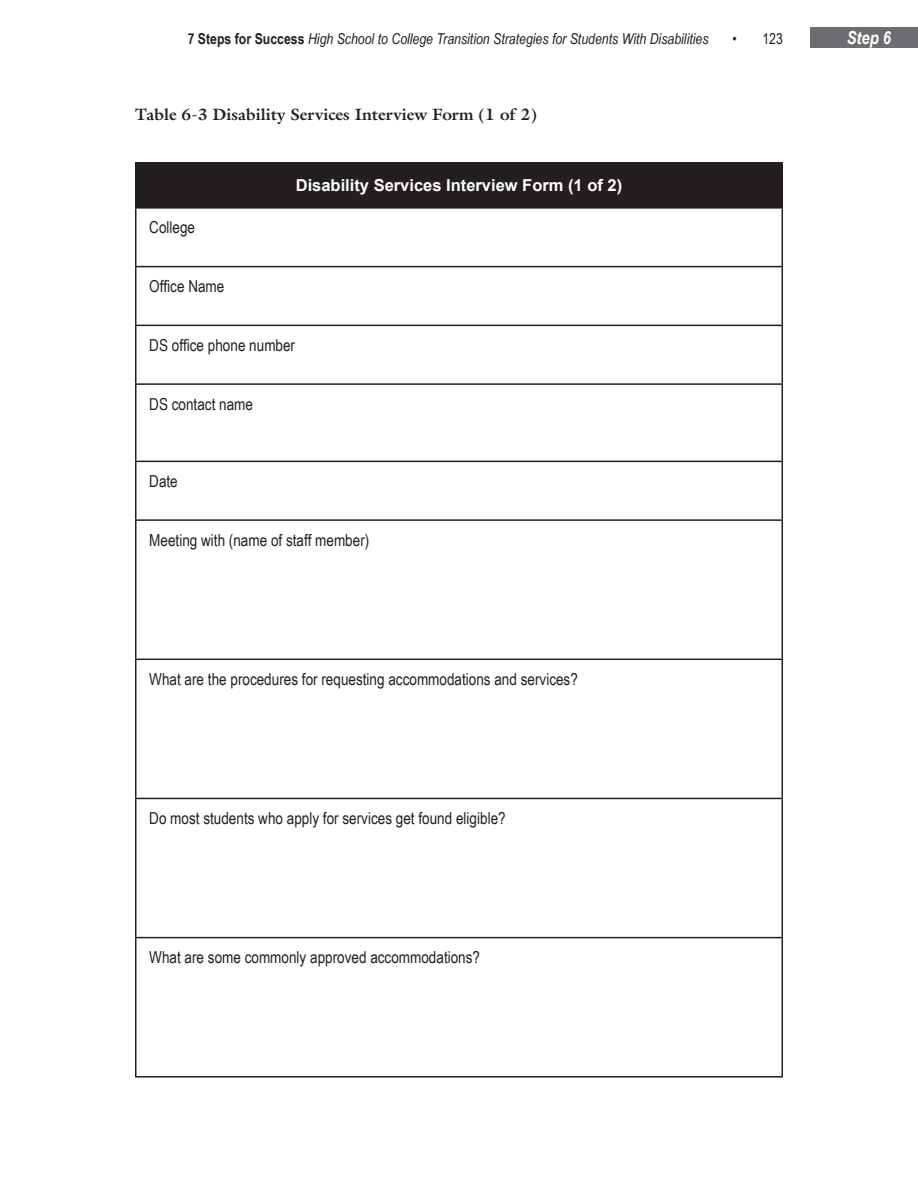
<style>
.page{position:relative;width:918px;height:1188px;background:#fff}
.page>*{position:absolute;margin:0;border:0;box-sizing:border-box;transform-origin:0 0}
.t1{font:italic 700 18px "Arial Narrow";color:#fff}
.t2{font:16.5px "Arial Narrow";color:#231f20}
.t3{font:700 16.5px "Galliard";color:#231f20}
.t4{font:700 16.5px "Arial";color:#fff}
.t5{font:italic 15px "Arial Narrow";color:#231f20}
.t6{font:15px "Arial Narrow";color:#231f20}
.s1{font-weight:700;font-style:normal}
</style>
<div class="page">
<div style="left:810px;top:27px;width:108px;height:20px;background:#6c6d70"></div>
<div style="left:136px;top:163px;width:646px;height:45px;background:#231f20"></div>
<hr style="left:135px;top:162px;width:648px;height:2px;background:#231f20">
<hr style="left:135px;top:164px;width:1px;height:43px;background:#231f20">
<hr style="left:782px;top:164px;width:1px;height:43px;background:#231f20">
<hr style="left:135px;top:207px;width:648px;height:2px;background:#231f20">
<hr style="left:135px;top:209px;width:1px;height:57px;background:#231f20">
<hr style="left:782px;top:209px;width:1px;height:57px;background:#231f20">
<hr style="left:135px;top:266px;width:648px;height:1px;background:#231f20">
<hr style="left:135px;top:267px;width:1px;height:58px;background:#231f20">
<hr style="left:782px;top:267px;width:1px;height:58px;background:#231f20">
<hr style="left:135px;top:325px;width:648px;height:1px;background:#231f20">
<hr style="left:135px;top:326px;width:1px;height:57px;background:#231f20">
<hr style="left:782px;top:326px;width:1px;height:57px;background:#231f20">
<hr style="left:135px;top:383px;width:648px;height:2px;background:#231f20">
<hr style="left:135px;top:385px;width:1px;height:76px;background:#231f20">
<hr style="left:782px;top:385px;width:1px;height:76px;background:#231f20">
<hr style="left:135px;top:461px;width:648px;height:1px;background:#231f20">
<hr style="left:135px;top:462px;width:1px;height:57px;background:#231f20">
<hr style="left:782px;top:462px;width:1px;height:57px;background:#231f20">
<hr style="left:135px;top:519px;width:648px;height:2px;background:#231f20">
<hr style="left:135px;top:521px;width:1px;height:138px;background:#231f20">
<hr style="left:782px;top:521px;width:1px;height:138px;background:#231f20">
<hr style="left:135px;top:659px;width:648px;height:1px;background:#231f20">
<hr style="left:135px;top:660px;width:1px;height:138px;background:#231f20">
<hr style="left:782px;top:660px;width:1px;height:138px;background:#231f20">
<hr style="left:135px;top:798px;width:648px;height:1px;background:#231f20">
<hr style="left:135px;top:799px;width:1px;height:138px;background:#231f20">
<hr style="left:782px;top:799px;width:1px;height:138px;background:#231f20">
<hr style="left:135px;top:937px;width:648px;height:1px;background:#231f20">
<hr style="left:135px;top:938px;width:1px;height:138px;background:#231f20">
<hr style="left:782px;top:938px;width:1px;height:138px;background:#231f20">
<hr style="left:135px;top:1076px;width:648px;height:2px;background:#231f20">
<p class="t5" style="left:188px;top:28px;width:522px"><span class="s1">7 Steps for Success</span> High School to College Transition Strategies for Students With Disabilities</p>
<p class="t6" style="left:733px;top:28px;width:52px">• 123</p>
<p class="t1" style="left:847px;top:24px;width:46px">Step 6</p>
<p class="t3" style="left:135px;top:103px;width:404px">Table 6-3 Disability Services Interview Form (1 of 2)</p>
<p class="t2" style="left:149px;top:215px;width:47px">College</p>
<p class="t2" style="left:149px;top:274px;width:77px">Office Name</p>
<p class="t4" style="left:296px;top:175px;width:328px">Disability Services Interview Form (1 of 2)</p>
<p class="t2" style="left:149px;top:333px;width:147px">DS office phone number</p>
<p class="t2" style="left:149px;top:392px;width:105px">DS contact name</p>
<p class="t2" style="left:149px;top:469px;width:30px">Date</p>
<p class="t2" style="left:149px;top:528px;width:222px">Meeting with (name of staff member)</p>
<p class="t2" style="left:149px;top:667px;width:430px">What are the procedures for requesting accommodations and services?</p>
<p class="t2" style="left:149px;top:806px;width:358px">Do most students who apply for services get found eligible?</p>
<p class="t2" style="left:149px;top:945px;width:332px">What are some commonly approved accommodations?</p>
</div>
